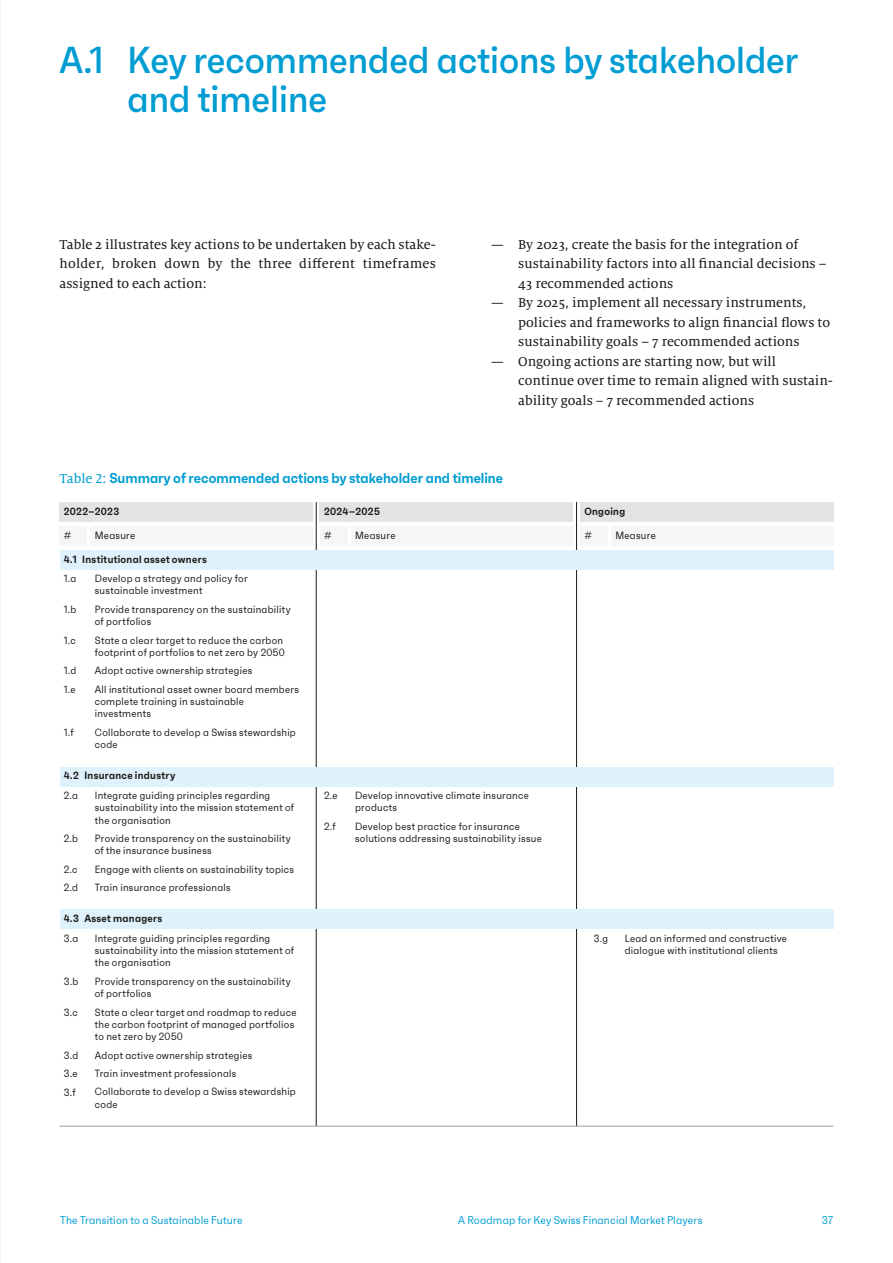
<style>
.page{position:relative;width:893px;height:1263px;background:#fff}
.page>*{position:absolute;margin:0;border:0;box-sizing:border-box;transform-origin:0 0}
.t1{font:500 37.5px/39px "Faktum Con";color:#009dd3}
.t2{font:14.25px/19.5px "Milo Serif Pro Text";color:#1a1a18}
.t3{font:600 14.25px "Faktum Con";color:#009dd3}
.t4{font:11.25px "Faktum Con";letter-spacing:.015em;color:#009dd3}
.t5{font:10.5px/12.3px "Faktum Con";letter-spacing:.025em;color:#1a1a18}
.t6{font:600 10.5px "Faktum Con";letter-spacing:.03em;color:#1a1a18}
.s1{font-family:"Milo Serif Pro Text";font-weight:400}
</style>
<div class="page">
<svg style="left:0;top:0;width:1px;height:1263px"></svg>
<hr style="left:316px;top:502px;width:1px;height:624px;background:#1a1a18">
<hr style="left:576px;top:502px;width:1px;height:624px;background:#1a1a18">
<div style="left:60px;top:502px;width:253px;height:20px;background:#e3e3e3"></div>
<div style="left:60px;top:550px;width:773px;height:19px;background:#dff1fa"></div>
<div style="left:60px;top:767px;width:773px;height:19px;background:#dff1fa"></div>
<div style="left:60px;top:909px;width:773px;height:20px;background:#dff1fa"></div>
<div style="left:60px;top:526px;width:27px;height:19px;background:#f6f6f6"></div>
<div style="left:320px;top:526px;width:27px;height:19px;background:#f6f6f6"></div>
<div style="left:580px;top:526px;width:28px;height:19px;background:#f6f6f6"></div>
<div style="left:91px;top:526px;width:222px;height:19px;background:#f6f6f6"></div>
<div style="left:351px;top:526px;width:222px;height:19px;background:#f6f6f6"></div>
<div style="left:611px;top:526px;width:222px;height:19px;background:#f6f6f6"></div>
<div style="left:320px;top:502px;width:253px;height:20px;background:#e3e3e3"></div>
<div style="left:580px;top:502px;width:253px;height:20px;background:#e3e3e3"></div>
<hr style="left:60px;top:1126px;width:773px;height:1px;background:#9c9d9d">
<h1 class="t1" style="left:128px;top:40px;width:672px;text-indent:-68px">A.1 Key recommended actions by stakeholder and timeline</h1>
<h2 class="t2" style="left:60px;top:234px;width:378px;text-align:justify">Table 2 illustrates key actions to be undertaken by each stake&shy;holder, broken down by the three different timeframes assigned to each action:</h2>
<h2 class="t2" style="left:518px;top:234px;width:310px;text-indent:-27px">— By 2023, create the basis for the integration of sustainability factors into all financial decisions –<br>43 recommended actions</h2>
<h2 class="t2" style="left:518px;top:293px;width:313px;text-indent:-27px">— By 2025, implement all necessary instruments, policies and frameworks to align financial flows to sustainability goals – 7 recommended actions</h2>
<h2 class="t2" style="left:518px;top:351px;width:316px;text-indent:-27px">— Ongoing actions are starting now, but will continue over time to remain aligned with sustain&shy;ability goals – 7 recommended actions</h2>
<h2 class="t3" style="left:60px;top:469px;width:445px"><span class="s1">Table 2:</span> Summary of recommended actions by stakeholder and timeline</h2>
<p class="t6" style="left:64px;top:504px;width:57px">2022–2023</p>
<p class="t6" style="left:324px;top:504px;width:57px">2024–2025</p>
<p class="t6" style="left:584px;top:504px;width:42px">Ongoing</p>
<p class="t5" style="left:64px;top:529px;width:9px">#</p>
<p class="t5" style="left:324px;top:529px;width:9px">#</p>
<p class="t5" style="left:584px;top:529px;width:9px">#</p>
<p class="t5" style="left:64px;top:572px;width:14px">1.a</p>
<p class="t5" style="left:64px;top:603px;width:14px">1.b</p>
<p class="t5" style="left:64px;top:634px;width:14px">1.c</p>
<p class="t5" style="left:64px;top:661px;width:14px;line-height:18.5px">1.d<br>1.e</p>
<p class="t5" style="left:64px;top:726px;width:11px">1.f</p>
<p class="t5" style="left:95px;top:529px;width:42px">Measure</p>
<p class="t5" style="left:355px;top:529px;width:42px">Measure</p>
<p class="t5" style="left:615px;top:529px;width:42px">Measure</p>
<p class="t6" style="left:64px;top:552px;width:145px">4.1 Institutional asset owners</p>
<p class="t5" style="left:95px;top:572px;width:154px">Develop a strategy and policy for sustainable investment</p>
<p class="t5" style="left:95px;top:603px;width:197px">Provide transparency on the sustainability of portfolios</p>
<p class="t5" style="left:95px;top:634px;width:191px">State a clear target to reduce the carbon footprint of portfolios to net zero by 2050</p>
<p class="t5" style="left:95px;top:661px;width:206px;line-height:18.5px">Adopt active ownership strategies<br>All institutional asset owner board members</p>
<p class="t5" style="left:95px;top:695px;width:151px">complete training in sustainable investments</p>
<p class="t5" style="left:95px;top:726px;width:202px">Collaborate to develop a Swiss stewardship code</p>
<p class="t6" style="left:64px;top:769px;width:113px">4.2 Insurance industry</p>
<p class="t5" style="left:64px;top:789px;width:16px">2.a</p>
<p class="t5" style="left:64px;top:832px;width:16px">2.b</p>
<p class="t5" style="left:64px;top:860px;width:16px;line-height:18.5px">2.c<br>2.d</p>
<p class="t5" style="left:95px;top:789px;width:201px">Integrate guiding principles regarding sustainability into the mission statement of the organisation</p>
<p class="t5" style="left:95px;top:832px;width:197px">Provide transparency on the sustainability of the insurance business</p>
<p class="t5" style="left:95px;top:860px;width:201px;line-height:18.5px">Engage with clients on sustainability topics<br>Train insurance professionals</p>
<p class="t6" style="left:64px;top:912px;width:100px">4.3 Asset managers</p>
<p class="t5" style="left:64px;top:932px;width:16px">3.a</p>
<p class="t5" style="left:64px;top:975px;width:16px">3.b</p>
<p class="t5" style="left:64px;top:1006px;width:16px">3.c</p>
<p class="t5" style="left:64px;top:1046px;width:16px;line-height:18.5px;text-align:justify">3.d 3.e 3.f</p>
<p class="t5" style="left:95px;top:932px;width:201px">Integrate guiding principles regarding sustainability into the mission statement of the organisation</p>
<p class="t5" style="left:95px;top:975px;width:197px">Provide transparency on the sustainability of portfolios</p>
<p class="t5" style="left:95px;top:1005px;width:203px">State a clear target and roadmap to reduce the carbon footprint of managed portfolios to net zero by 2050</p>
<p class="t5" style="left:95px;top:1045px;width:202px;line-height:18.5px">Adopt active ownership strategies<br>Train investment professionals<br>Collaborate to develop a Swiss stewardship</p>
<p class="t5" style="left:95px;top:1098px;width:24px">code</p>
<p class="t5" style="left:324px;top:789px;width:15px">2.e</p>
<p class="t5" style="left:324px;top:820px;width:13px">2.f</p>
<p class="t5" style="left:355px;top:789px;width:175px">Develop innovative climate insurance products</p>
<p class="t5" style="left:355px;top:820px;width:188px">Develop best practice for insurance solutions addressing sustainability issue</p>
<p class="t5" style="left:594px;top:932px;width:16px">3.g</p>
<p class="t5" style="left:625px;top:932px;width:164px">Lead an informed and constructive dialogue with institutional clients</p>
<p class="t4" style="left:60px;top:1213px;width:184px">The Transition to a Sustainable Future</p>
<p class="t4" style="left:458px;top:1213px;width:246px">A Roadmap for Key Swiss Financial Market Players</p>
<p class="t4" style="left:822px;top:1213px;width:11px">37</p>
</div>
